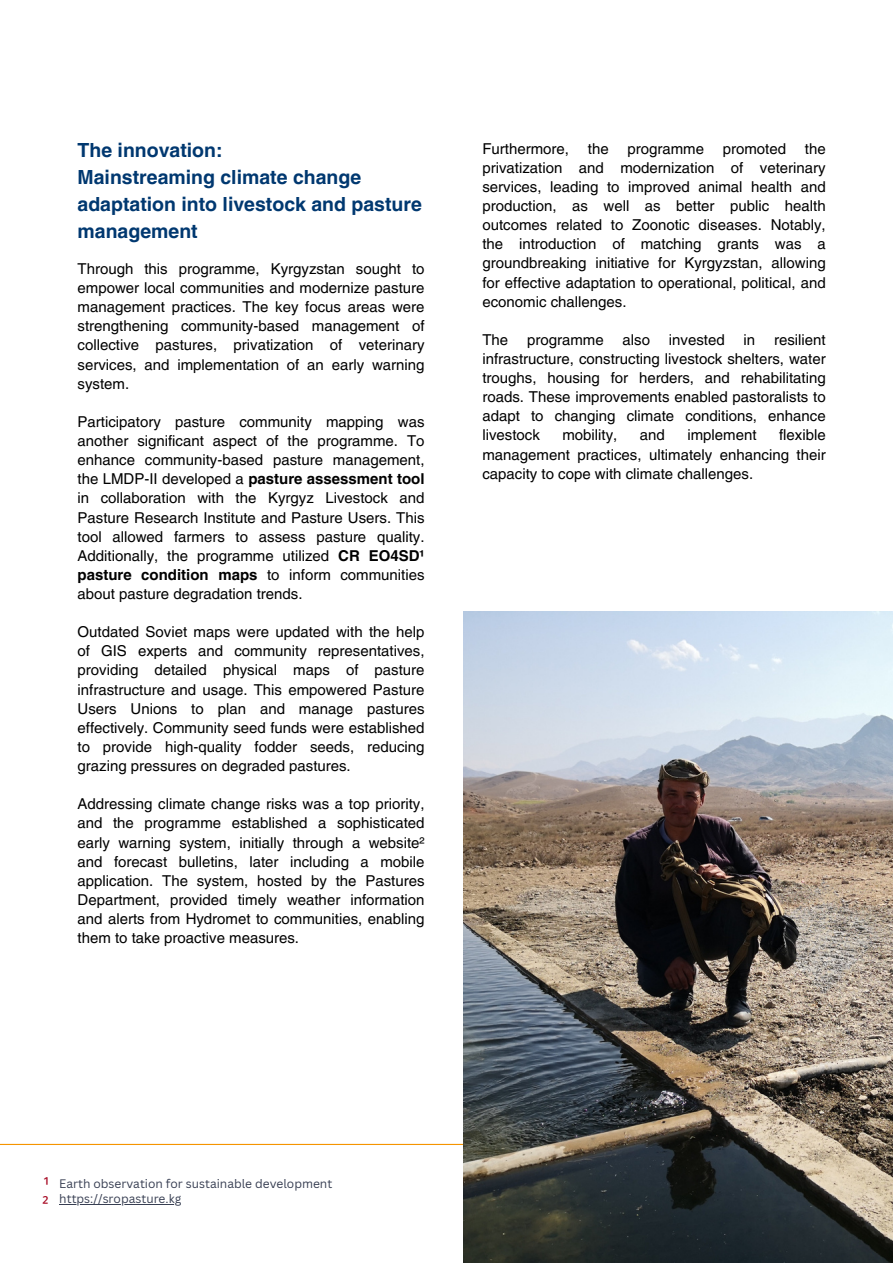
<style>
.page{position:relative;width:893px;height:1264px;background:#fff}
.page>*{position:absolute;margin:0;border:0;box-sizing:border-box;transform-origin:0 0}
.t1{font:700 19.5px/27px "Helvetica LT Pro";color:#003870}
.t2{font:17.55px "Noto Sans";color:#a4001c}
.t3{font:15px/19px "Helvetica LT Pro";color:#000;text-align:justify}
.t4{font:12px "Canva Sans";color:#373e52}
.s1{font-weight:700}
</style>
<div class="page">
<hr style="left:0;top:1143px;width:482px;height:1px;background:#f59400">
<img style="left:464px;top:611px;width:428px;height:651px">
<hr style="left:59px;top:1204px;width:122px;height:1px;background:#373e52">
<p class="t1" style="left:77px;top:138px;width:147px">The innovation:</p>
<p class="t1" style="left:77px;top:165px;width:346px">Mainstreaming climate change adaptation into livestock and pasture management</p>
<p class="t3" style="left:77px;top:260px;width:348px">Through this programme, Kyrgyzstan sought to empower local communities and modernize pasture management practices. The key focus areas were strengthening community-based management of collective pastures, privatization of veterinary services, and implementation of an early warning system.</p>
<p class="t3" style="left:77px;top:413px;width:348px">Participatory pasture community mapping was another significant aspect of the programme. To enhance community-based pasture management, the LMDP-II developed a <span class="s1">pasture assessment tool </span>in collaboration with the Kyrgyz Livestock and Pasture Research Institute and Pasture Users. This tool allowed farmers to assess pasture quality.<br>Additionally, the programme utilized <span class="s1">CR EO4SD¹ pasture condition maps</span> to inform communities about pasture degradation trends.</p>
<p class="t3" style="left:77px;top:624px;width:348px">Outdated Soviet maps were updated with the help of GIS experts and community representatives, providing detailed physical maps of pasture infrastructure and usage. This empowered Pasture Users Unions to plan and manage pastures effectively. Community seed funds were established to provide high-quality fodder seeds, reducing grazing pressures on degraded pastures.</p>
<p class="t3" style="left:77px;top:796px;width:348px">Addressing climate change risks was a top priority, and the programme established a sophisticated early warning system, initially through a website² and forecast bulletins, later including a mobile application. The system, hosted by the Pastures Department, provided timely weather information and alerts from Hydromet to communities, enabling them to take proactive measures.</p>
<p class="t3" style="left:482px;top:140px;width:345px;text-indent:322px">the privatization and modernization of veterinary services, leading to improved animal health and production, as well as better public health outcomes related to Zoonotic diseases. Notably, the introduction of matching grants was a groundbreaking initiative for Kyrgyzstan, allowing for effective adaptation to operational, political, and economic challenges.</p>
<p class="t3" style="left:482px;top:331px;width:27px">The</p>
<p class="t3" style="left:527px;top:331px;width:78px">programme</p>
<p class="t3" style="left:622px;top:331px;width:29px">also</p>
<p class="t3" style="left:668px;top:331px;width:57px">invested</p>
<p class="t3" style="left:743px;top:331px;width:13px">in</p>
<p class="t3" style="left:482px;top:140px;width:88px">Furthermore,</p>
<p class="t3" style="left:587px;top:140px;width:22px">the</p>
<p class="t3" style="left:627px;top:140px;width:78px">programme</p>
<p class="t3" style="left:722px;top:140px;width:65px">promoted</p>
<p class="t3" style="left:482px;top:331px;width:345px;text-indent:291px">resilient infrastructure, constructing livestock shelters, water troughs, housing for herders, and rehabilitating roads. These improvements enabled pastoralists to adapt to changing climate conditions, enhance livestock</p>
<p class="t3" style="left:482px;top:427px;width:345px;text-indent:296px">flexible management practices, ultimately enhancing their capacity to cope with climate challenges.</p>
<p class="t3" style="left:562px;top:427px;width:56px">mobility,</p>
<p class="t3" style="left:640px;top:427px;width:26px">and</p>
<p class="t3" style="left:687px;top:427px;width:71px">implement</p>
<p class="t2" style="left:43px;top:1173px;width:8px">¹</p>
<p class="t4" style="left:59px;top:1175px;width:274px">Earth observation for sustainable development</p>
<p class="t4" style="left:59px;top:1190px;width:123px">https://sropasture.kg</p>
<p class="t2" style="left:42px;top:1192px;width:8px">²</p>
</div>
